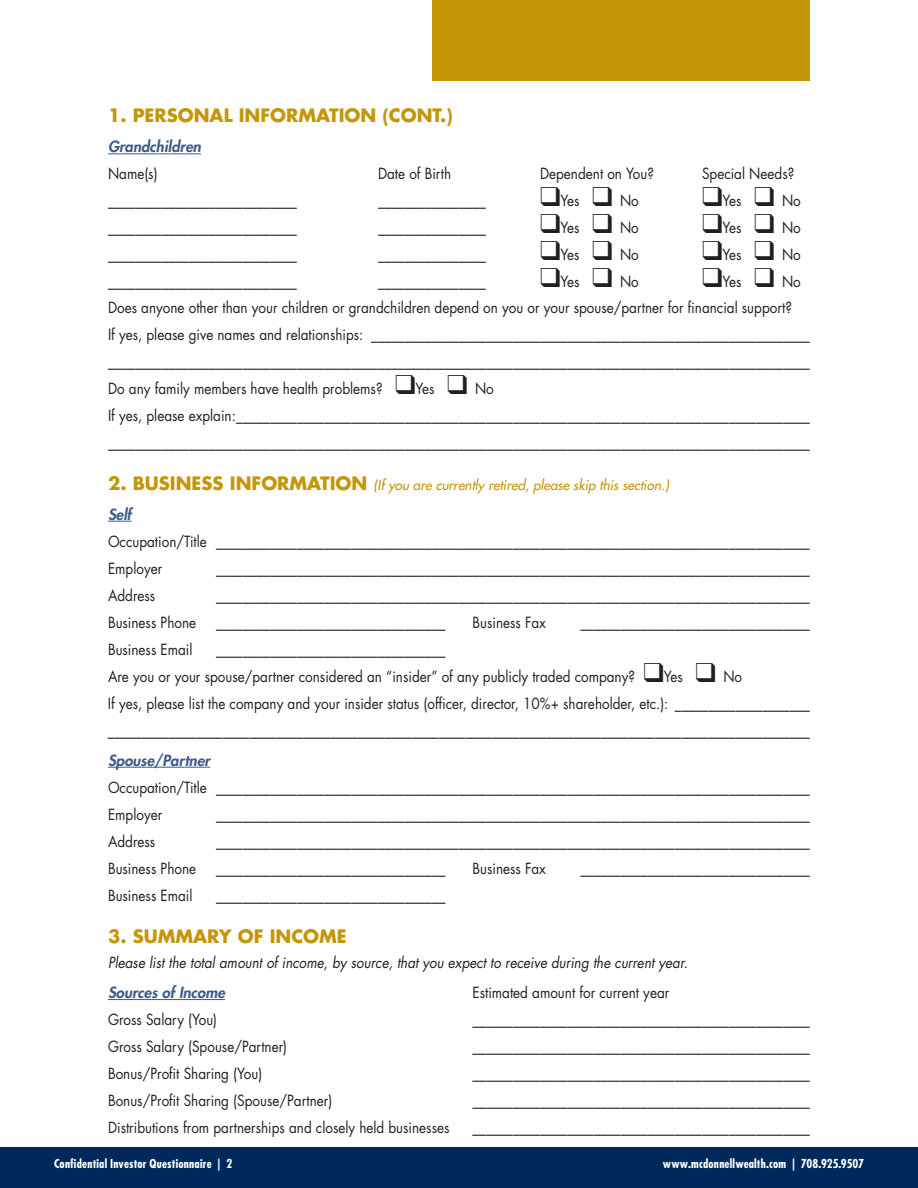
<style>
.page{position:relative;width:918px;height:1188px;background:#fff}
.page>*{position:absolute;margin:0;border:0;box-sizing:border-box;transform-origin:0 0}
.t1{font:700 18px "Futura";color:#c49608}
.t2{font:15px/27px "Futura";color:#231f20;scale:.9 1}
.t3{font:italic 15px "Futura";color:#231f20;scale:.9 1}
.t4{font:italic 800 15px "Futura";color:#3e5b88}
.t5{font:italic 13.5px "Futura";color:#c49608}
.t6{font:700 condensed 12px "Futura";letter-spacing:.015em;color:#fff}
.s1{font-weight:700;font-style:normal;font-size:18px}
</style>
<div class="page">
<div style="left:432px;top:0;width:378px;height:81px;background:#c49608"></div>
<div style="left:0;top:1148px;width:918px;height:40px;background:#00295b"></div>
<hr style="left:108px;top:153px;width:93px;height:1px;background:#3e5b88">
<svg style="left:108px;top:521px;width:24px;height:1px"></svg>
<hr style="left:108px;top:767px;width:102px;height:1px;background:#3e5b88">
<hr style="left:108px;top:999px;width:117px;height:1px;background:#3e5b88">
<p class="t1" style="left:108px;top:104px;width:346px">1. PERSONAL INFORMATION (CONT.)</p>
<p class="t4" style="left:108px;top:137px;width:95px">Grandchildren</p>
<p class="t2" style="left:108px;top:160px;width:57px">Name(s)</p>
<p class="t2" style="left:378px;top:160px;width:83px">Date of Birth</p>
<p class="t2" style="left:540px;top:160px;width:128px">Dependent on You?</p>
<p class="t2" style="left:702px;top:160px;width:104px">Special Needs?</p>
<p class="t2" style="left:108px;top:187px;width:211px">____________________________</p>
<p class="t2" style="left:378px;top:187px;width:121px">________________</p>
<p class="t2" style="left:540px;top:187px;width:111px">❑Yes ❑ No</p>
<p class="t2" style="left:702px;top:187px;width:111px">❑Yes ❑ No</p>
<p class="t2" style="left:108px;top:214px;width:211px">____________________________</p>
<p class="t2" style="left:378px;top:214px;width:121px">________________</p>
<p class="t2" style="left:108px;top:241px;width:211px">____________________________</p>
<p class="t2" style="left:378px;top:241px;width:121px">________________</p>
<p class="t2" style="left:540px;top:214px;width:111px">❑Yes ❑ No</p>
<p class="t2" style="left:702px;top:214px;width:111px">❑Yes ❑ No</p>
<p class="t2" style="left:540px;top:241px;width:111px">❑Yes ❑ No</p>
<p class="t2" style="left:702px;top:241px;width:111px">❑Yes ❑ No</p>
<p class="t2" style="left:108px;top:269px;width:771px;line-height:25.5px;text-indent:594px">❑Yes ❑ No<br>Does anyone other than your children or grandchildren depend on you or your spouse/partner for financial support?</p>
<p class="t2" style="left:108px;top:321px;width:782px">If yes, please give names and relationships: _________________________________________________________________ ________________________________________________________________________________________________________ Do any family members have health problems? ❑Yes ❑ No<br>If yes, please explain:_____________________________________________________________________________________ ________________________________________________________________________________________________________</p>
<p class="t5" style="left:108px;top:476px;width:562px"><span class="s1">2. BUSINESS INFORMATION</span> (If you are currently retired, please skip this section.)</p>
<p class="t4" style="left:108px;top:505px;width:25px">Self</p>
<p class="t2" style="left:108px;top:527px;width:781px">Occupation/Title ________________________________________________________________________________________<br>Employer</p>
<p class="t2" style="left:216px;top:554px;width:661px">________________________________________________________________________________________</p>
<p class="t2" style="left:108px;top:581px;width:54px">Address</p>
<p class="t2" style="left:216px;top:581px;width:661px">________________________________________________________________________________________</p>
<p class="t2" style="left:108px;top:608px;width:100px">Business Phone</p>
<p class="t2" style="left:216px;top:608px;width:256px">__________________________________</p>
<p class="t2" style="left:540px;top:268px;width:111px">❑Yes ❑ No</p>
<p class="t2" style="left:108px;top:268px;width:211px">____________________________</p>
<p class="t2" style="left:378px;top:268px;width:121px">________________</p>
<p class="t2" style="left:472px;top:608px;width:83px">Business Fax</p>
<p class="t2" style="left:580px;top:608px;width:256px">__________________________________</p>
<p class="t2" style="left:108px;top:635px;width:95px">Business Email</p>
<p class="t2" style="left:108px;top:635px;width:782px;text-indent:108px">__________________________________<br>Are you or your spouse/partner considered an “insider” of any publicly traded company? ❑Yes ❑ No<br>If yes, please list the company and your insider status (officer, director, 10%+ shareholder, etc.): ____________________ ________________________________________________________________________________________________________</p>
<p class="t4" style="left:108px;top:751px;width:104px">Spouse/Partner</p>
<p class="t2" style="left:108px;top:773px;width:781px">Occupation/Title ________________________________________________________________________________________<br>Employer</p>
<p class="t2" style="left:216px;top:800px;width:661px">________________________________________________________________________________________</p>
<p class="t2" style="left:108px;top:827px;width:54px">Address</p>
<p class="t2" style="left:216px;top:827px;width:661px">________________________________________________________________________________________</p>
<p class="t2" style="left:108px;top:854px;width:100px">Business Phone</p>
<p class="t2" style="left:216px;top:854px;width:256px">__________________________________</p>
<p class="t2" style="left:472px;top:854px;width:83px">Business Fax</p>
<p class="t2" style="left:580px;top:854px;width:256px">__________________________________</p>
<p class="t2" style="left:108px;top:881px;width:95px">Business Email</p>
<p class="t2" style="left:216px;top:881px;width:256px">__________________________________</p>
<p class="t1" style="left:108px;top:924px;width:240px">3. SUMMARY OF INCOME</p>
<p class="t3" style="left:108px;top:952px;width:646px">Please list the total amount of income, by source, that you expect to receive during the current year.</p>
<p class="t4" style="left:108px;top:983px;width:119px">Sources of Income</p>
<p class="t2" style="left:472px;top:979px;width:220px">Estimated amount for current year</p>
<p class="t2" style="left:108px;top:1006px;width:123px">Gross Salary (You)</p>
<p class="t2" style="left:472px;top:1006px;width:376px">__________________________________________________</p>
<p class="t2" style="left:108px;top:1033px;width:201px">Gross Salary (Spouse/Partner)</p>
<p class="t2" style="left:472px;top:1033px;width:376px">__________________________________________________</p>
<p class="t2" style="left:108px;top:1060px;width:173px">Bonus/Profit Sharing (You)</p>
<p class="t2" style="left:472px;top:1060px;width:376px">__________________________________________________</p>
<p class="t2" style="left:108px;top:1087px;width:251px">Bonus/Profit Sharing (Spouse/Partner)</p>
<p class="t2" style="left:472px;top:1087px;width:376px">__________________________________________________</p>
<p class="t2" style="left:108px;top:1114px;width:381px">Distributions from partnerships and closely held businesses</p>
<p class="t2" style="left:472px;top:1114px;width:376px">__________________________________________________</p>
<p class="t6" style="left:54px;top:1156px;width:180px">Confidential Investor Questionnaire | 2</p>
<p class="t6" style="left:663px;top:1156px;width:203px">www.mcdonnellwealth.com | 708.925.9507</p>
</div>
